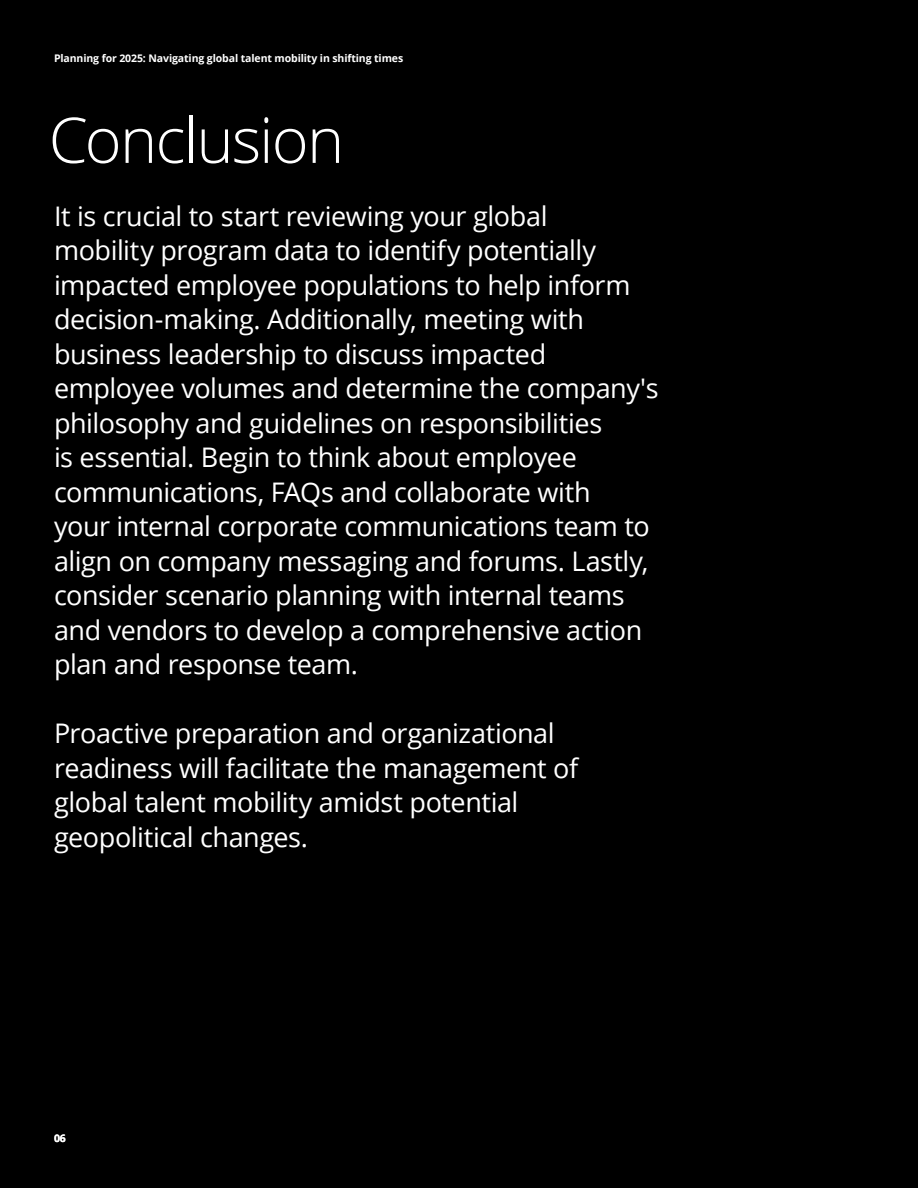
<style>
.page{position:relative;width:918px;height:1188px;background:#000}
.page>*{position:absolute;margin:0;border:0;box-sizing:border-box;transform-origin:0 0}
.t1{font:300 63px "Open Sans";letter-spacing:-.025em;color:#fff}
.t2{font:27px/34.5px "Open Sans";letter-spacing:-.015em;color:#fff}
.t3{font:700 10.5px "Open Sans";letter-spacing:-.01em;color:#fff}
</style>
<div class="page">
<p class="t3" style="left:54px;top:51px;width:351px">Planning for 2025: Navigating global talent mobility in shifting times</p>
<h1 class="t1" style="left:49px;top:97px;width:297px">Conclusion</h1>
<p class="t2" style="left:54px;top:198px;width:606px">It is crucial to start reviewing your global<br>mobility program data to identify potentially impacted employee populations to help inform decision-making. Additionally, meeting with business leadership to discuss impacted employee volumes and determine the company's philosophy and guidelines on responsibilities<br>is essential. Begin to think about employee communications, FAQs and collaborate with<br>your internal corporate communications team to align on company messaging and forums. Lastly, consider scenario planning with internal teams and vendors to develop a comprehensive action plan and response team.</p>
<p class="t2" style="left:54px;top:716px;width:526px">Proactive preparation and organizational readiness will facilitate the management of global talent mobility amidst potential geopolitical changes.</p>
<p class="t3" style="left:54px;top:1131px;width:13px">06</p>
</div>
